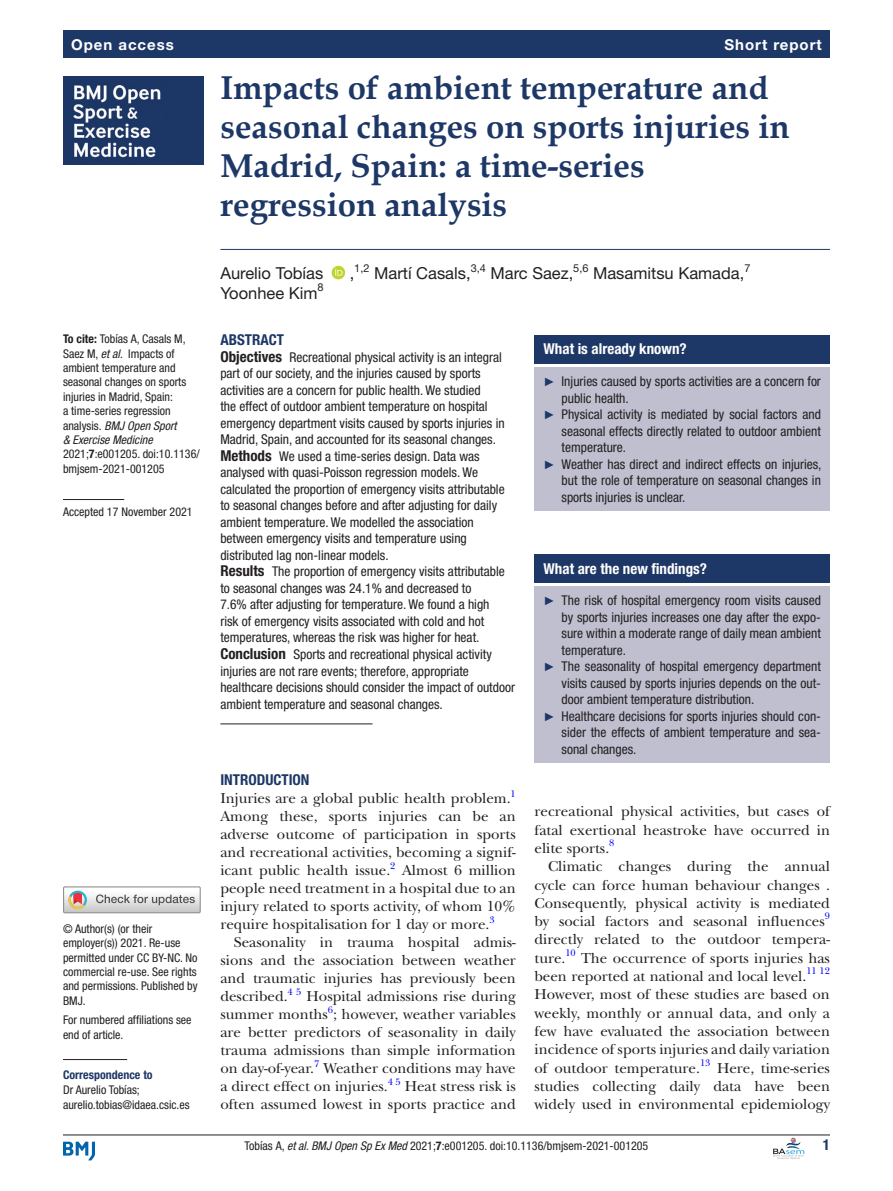
<style>
.page{position:relative;width:893px;height:1191px;background:#fff}
.page>*{position:absolute;margin:0;border:0;box-sizing:border-box;transform-origin:0 0}
.t1{font:700 33px/39px "Book Antiqua";color:#1d3766}
.t2{font:16.5px "Helvetica Neue LT Std";color:#231f20}
.t3{font:15px/18px "New Baskerville";color:#231f20;text-align:justify}
.t4{font:700 condensed 15px "Helvetica Neue LT Std";color:#fff}
.t5{font:700 condensed 15px "Helvetica Neue LT Std";color:#1d3766}
.t6{font:700 15px "Helvetica Neue LT Std";letter-spacing:.065em;color:#fff}
.t7{font:condensed 13.5px/16.5px "Helvetica Neue LT Std";color:#231f20}
.t8{font:condensed 12px/14.4px "Helvetica Neue LT Std";color:#231f20}
.t9{font:700 condensed 12px "Helvetica Neue LT Std";color:#1d3766}
.t10{font:10.95px "Helvetica Neue LT Std";color:#231f20}
.t11{font:9.9px "New Baskerville";color:#00f}
.s1{font-weight:700}
.s2{font-style:italic}
.s3{font-weight:700;font-size:15px}
.s4{font-family:"Arial";font-stretch:normal;font-size:12px;color:#1d3766}
</style>
<div class="page">
<hr style="left:63px;top:1134px;width:767px;height:1px;background:#231f20">
<svg style="left:63px;top:1141px;width:32px;height:19px"></svg>
<svg style="left:773px;top:1137px;width:31px;height:22px"></svg>
<div style="left:63px;top:31px;width:767px;height:27px;background:#1d3766"></div>
<hr style="left:220px;top:249px;width:610px;height:1px;background:#1d3766">
<svg style="left:332px;top:266px;width:13px;height:13px"></svg>
<hr style="left:63px;top:499px;width:61px;height:1px;background:#231f20">
<hr style="left:63px;top:1059px;width:64px;height:1px;background:#231f20">
<div style="left:63px;top:886px;width:138px;height:27px;border:1px solid #969090"></div>
<svg style="left:64px;top:887px;width:136px;height:25px"></svg>
<img style="left:63px;top:77px;width:140px;height:88px">
<hr style="left:220px;top:723px;width:153px;height:1px;background:#231f20">
<div style="left:535px;top:335px;width:295px;height:28px;background:#1d3766"></div>
<div style="left:535px;top:367px;width:295px;height:143px;background:#bfbfcf"></div>
<div style="left:535px;top:554px;width:295px;height:28px;background:#1d3766"></div>
<div style="left:535px;top:586px;width:295px;height:177px;background:#bfbfcf"></div>
<p class="t6" style="left:71px;top:35px;width:104px">Open access</p>
<p class="t6" style="left:725px;top:35px;width:99px">Short report</p>
<h1 class="t1" style="left:220px;top:68px;width:571px">Impacts of ambient temperature and seasonal changes on sports injuries in<br>Madrid, Spain: a time-series regression analysis</h1>
<p class="t8" style="left:63px;top:332px;width:138px"><span class="s1">To cite:</span> Tobías A, Casals M,<br>Saez M, <span class="s2">et al</span>. Impacts of ambient temperature and seasonal changes on sports injuries in Madrid, Spain:<br>a time-series regression analysis. <span class="s2">BMJ Open Sport<br>&amp; Exercise Medicine<br></span>2021;<span class="s1">7</span>:e001205. doi:10.1136/ bmjsem-2021-001205</p>
<p class="t8" style="left:63px;top:505px;width:131px">Accepted 17 November 2021</p>
<p class="t8" style="left:63px;top:921px;width:136px">© Author(s) (or their employer(s)) 2021. Re-use permitted under CC BY-NC. No commercial re-use. See rights and permissions. Published by<br>BMJ.</p>
<p class="t8" style="left:63px;top:1012px;width:130px;line-height:15px">For numbered affiliations see end of article.</p>
<p class="t9" style="left:63px;top:1068px;width:91px">Correspondence to</p>
<p class="t8" style="left:63px;top:1082px;width:128px;line-height:15px">Dr Aurelio Tobías; aurelio.tobias@idaea.csic.es</p>
<p class="t2" style="left:220px;top:264px;width:104px">Aurelio Tobías</p>
<p class="t2" style="left:220px;top:283px;width:99px">Yoonhee Kim</p>
<p class="t10" style="left:318px;top:281px;width:8px">8</p>
<p class="t10" style="left:354px;top:261px;width:17px">1,2</p>
<p class="t2" style="left:374px;top:264px;width:98px">Martí Casals,</p>
<p class="t10" style="left:471px;top:261px;width:17px">3,4</p>
<p class="t2" style="left:490px;top:264px;width:84px">Marc Saez,</p>
<p class="t10" style="left:573px;top:261px;width:17px">5,6</p>
<p class="t2" style="left:593px;top:264px;width:153px">Masamitsu Kamada,</p>
<p class="t10" style="left:744px;top:261px;width:8px">7</p>
<p class="t2" style="left:350px;top:264px;width:6px">,</p>
<p class="t5" style="left:220px;top:331px;width:65px">ABSTRACT</p>
<p class="t7" style="left:220px;top:349px;width:296px"><span class="s3">Objectives</span> Recreational physical activity is an integral part of our society, and the injuries caused by sports activities are a concern for public health. We studied<br>the effect of outdoor ambient temperature on hospital emergency department visits caused by sports injuries in Madrid, Spain, and accounted for its seasonal changes.<br><span class="s3">Methods</span> We used a time-series design. Data was analysed with quasi-Poisson regression models. We calculated the proportion of emergency visits attributable to seasonal changes before and after adjusting for daily ambient temperature. We modelled the association between emergency visits and temperature using distributed lag non-linear models.<br><span class="s3">Results</span> The proportion of emergency visits attributable to seasonal changes was 24.1% and decreased to<br>7.6% after adjusting for temperature. We found a high<br>risk of emergency visits associated with cold and hot temperatures, whereas the risk was higher for heat.<br><span class="s3">Conclusion</span> Sports and recreational physical activity injuries are not rare events; therefore, appropriate healthcare decisions should consider the impact of outdoor ambient temperature and seasonal changes.</p>
<p class="t5" style="left:220px;top:771px;width:91px">INTRODUCTION</p>
<p class="t3" style="left:220px;top:789px;width:292px">Injuries are a global public health problem.</p>
<p class="t11" style="left:511px;top:787px;width:7px">1</p>
<p class="t3" style="left:220px;top:807px;width:297px">Among these, sports injuries can be an adverse outcome of participation in sports and recreational activities, becoming a signif&shy;icant public health issue.</p>
<p class="t11" style="left:390px;top:859px;width:7px">2</p>
<p class="t3" style="left:220px;top:861px;width:297px;text-indent:182px">Almost 6 million people need treatment in a hospital due to an injury related to sports activity, of whom 10% require hospitalisation for 1 day or more.</p>
<p class="t11" style="left:489px;top:913px;width:7px">3</p>
<p class="t3" style="left:220px;top:933px;width:297px;text-indent:14px">Seasonality in trauma hospital admis&shy;sions and the association between weather and traumatic injuries has previously been described.</p>
<p class="t11" style="left:288px;top:985px;width:15px">4 5</p>
<p class="t3" style="left:220px;top:987px;width:297px;text-align:right">Hospital admissions rise during<br>summer months ; however, weather variables</p>
<p class="t11" style="left:328px;top:1003px;width:7px">6</p>
<p class="t3" style="left:220px;top:1023px;width:297px">are better predictors of seasonality in daily trauma admissions than simple information on day-of-year.</p>
<p class="t11" style="left:314px;top:1057px;width:7px">7</p>
<p class="t3" style="left:220px;top:1059px;width:297px;text-indent:103px">Weather conditions may have a direct effect on injuries.</p>
<p class="t11" style="left:388px;top:1075px;width:14px">4 5</p>
<p class="t3" style="left:220px;top:1077px;width:297px;text-align:right">Heat stress risk is<br>often assumed lowest in sports practice and</p>
<p class="t4" style="left:544px;top:340px;width:145px">What is already known?</p>
<p class="t7" style="left:544px;top:373px;width:279px"><span class="s4">►</span> Injuries caused by sports activities are a concern for</p>
<p class="t7" style="left:562px;top:389px;width:69px">public health.</p>
<p class="t7" style="left:544px;top:406px;width:279px"><span class="s4">►</span> Physical activity is mediated by social factors and</p>
<p class="t7" style="left:562px;top:422px;width:261px">seasonal effects directly related to outdoor ambient</p>
<p class="t7" style="left:562px;top:439px;width:66px">temperature.</p>
<p class="t7" style="left:544px;top:455px;width:279px"><span class="s4">►</span> Weather has direct and indirect effects on injuries,</p>
<p class="t7" style="left:562px;top:472px;width:261px">but the role of temperature on seasonal changes in</p>
<p class="t7" style="left:562px;top:488px;width:125px">sports injuries is unclear.</p>
<p class="t4" style="left:544px;top:559px;width:165px">What are the new findings?</p>
<p class="t7" style="left:544px;top:592px;width:279px"><span class="s4">►</span> The risk of hospital emergency room visits caused</p>
<p class="t7" style="left:562px;top:609px;width:261px">by sports injuries increases one day after the expo-</p>
<p class="t7" style="left:562px;top:625px;width:261px">sure within a moderate range of daily mean ambient</p>
<p class="t7" style="left:562px;top:641px;width:66px">temperature.</p>
<p class="t7" style="left:544px;top:658px;width:279px"><span class="s4">►</span> The seasonality of hospital emergency department</p>
<p class="t7" style="left:562px;top:675px;width:261px">visits caused by sports injuries depends on the out-</p>
<p class="t7" style="left:562px;top:691px;width:194px">door ambient temperature distribution.</p>
<p class="t7" style="left:544px;top:708px;width:279px"><span class="s4">►</span> Healthcare decisions for sports injuries should con-</p>
<p class="t7" style="left:562px;top:724px;width:261px">sider the effects of ambient temperature and sea-</p>
<p class="t7" style="left:562px;top:741px;width:76px">sonal changes.</p>
<p class="t3" style="left:535px;top:802px;width:297px">recreational physical activities, but cases of fatal exertional heastroke have occurred in elite sports.</p>
<p class="t11" style="left:609px;top:837px;width:7px">8</p>
<p class="t3" style="left:535px;top:857px;width:297px;text-indent:14px">Climatic changes during the annual cycle can force human behaviour changes .<br>Consequently, physical activity is mediated by social factors and seasonal influences</p>
<p class="t11" style="left:825px;top:910px;width:7px">9</p>
<p class="t3" style="left:535px;top:930px;width:297px">directly related to the outdoor tempera&shy;ture.<sup>10</sup> The occurrence of sports injuries has been reported at national and local level.</p>
<p class="t11" style="left:806px;top:965px;width:25px">11 12</p>
<p class="t3" style="left:535px;top:985px;width:297px">However, most of these studies are based on weekly, monthly or annual data, and only a few have evaluated the association between incidence of sports injuries and daily variation of outdoor temperature.</p>
<p class="t11" style="left:700px;top:1057px;width:12px">13</p>
<p class="t3" style="left:535px;top:1058px;width:297px;text-indent:183px">Here, time-series studies collecting daily data have been widely used in environmental epidemiology</p>
<p class="t8" style="left:245px;top:1138px;width:405px">Tobías A, <span class="s2">et al</span>. <span class="s2">BMJ Open Sp Ex Med</span> 2021;<span class="s1">7</span>:e001205. doi:10.1136/bmjsem-2021-001205</p>
<p class="t5" style="left:823px;top:1135px;width:9px">1</p>
</div>
